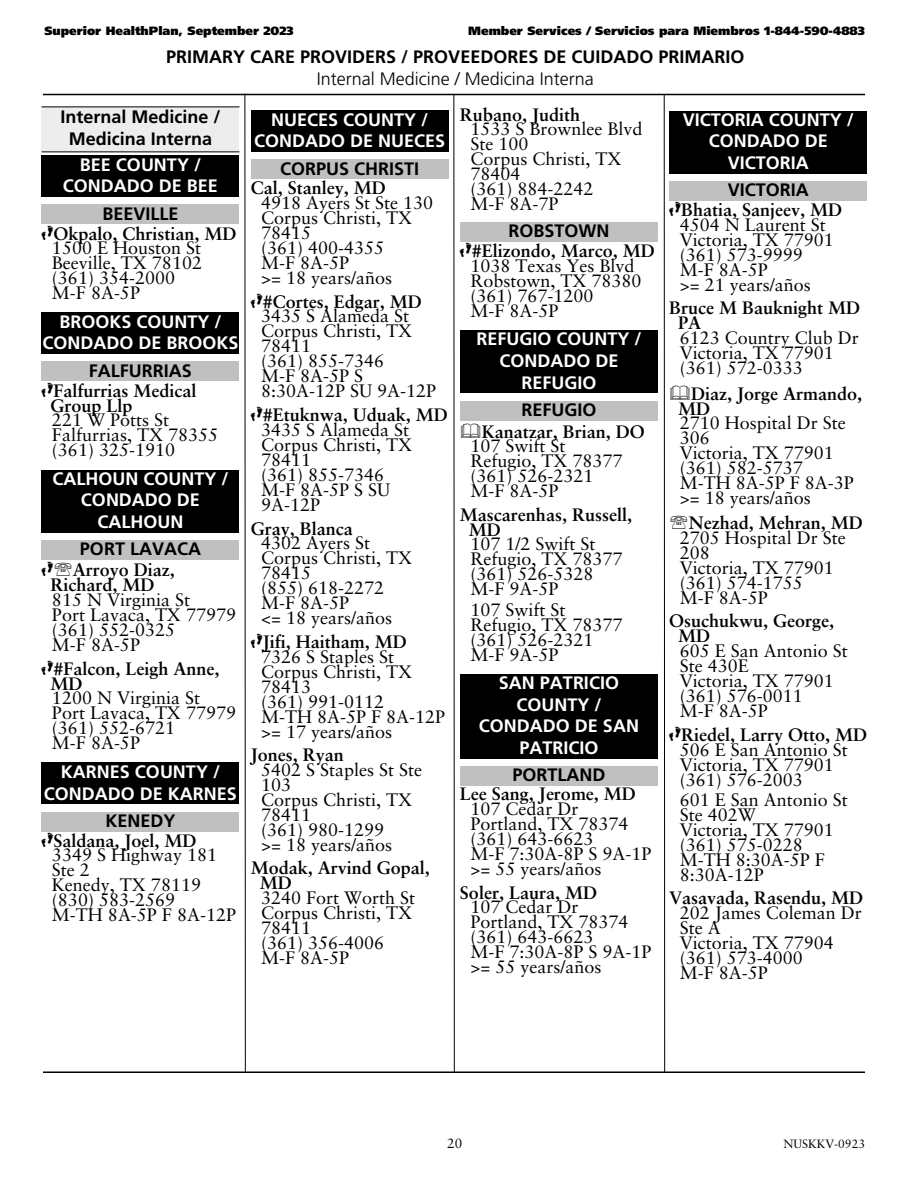
<style>
.page{position:relative;width:918px;height:1188px;background:#fff}
.page>*{position:absolute;margin:0;border:0;box-sizing:border-box;transform-origin:0 0}
.t1{font:18px/15px "Sabon LT Std";color:#000}
.t2{font:700 18px/15px "Sabon LT Std";color:#000}
.t3{font:700 18px/21.6px "Frutiger LT Std";color:#fff;text-align:center}
.t4{font:700 18px/21.6px "Frutiger LT Std";color:#000;text-align:center}
.t5{font:300 18px "Frutiger LT Std";color:#000}
.t6{font:13.5px "Sabon LT Std";color:#000}
.t7{font:900 12px "Frutiger LT Std";color:#000}
.t8{font:12px "Sabon LT Std";color:#000}
.s1{font-family:"Feet";font-weight:700}
.s2{font-weight:700}
.s3{font-family:"Feet"}
</style>
<div class="page">
<div style="left:41px;top:107px;width:198px;height:45px;background:#ededed"></div>
<hr style="left:41px;top:106px;width:198px;height:1px;background:#000">
<hr style="left:41px;top:151px;width:198px;height:1px;background:#000">
<div style="left:41px;top:156px;width:198px;height:41px;background:#000"></div>
<div style="left:41px;top:205px;width:198px;height:19px;background:#c0c0c0"></div>
<div style="left:41px;top:313px;width:198px;height:41px;background:#000"></div>
<div style="left:41px;top:362px;width:198px;height:19px;background:#c0c0c0"></div>
<div style="left:41px;top:470px;width:198px;height:63px;background:#000"></div>
<div style="left:41px;top:540px;width:198px;height:20px;background:#c0c0c0"></div>
<div style="left:41px;top:763px;width:198px;height:41px;background:#000"></div>
<div style="left:41px;top:812px;width:198px;height:19px;background:#c0c0c0"></div>
<div style="left:251px;top:111px;width:198px;height:41px;background:#000"></div>
<div style="left:251px;top:160px;width:198px;height:19px;background:#c0c0c0"></div>
<div style="left:460px;top:222px;width:198px;height:20px;background:#c0c0c0"></div>
<div style="left:460px;top:330px;width:198px;height:63px;background:#000"></div>
<div style="left:460px;top:401px;width:198px;height:19px;background:#c0c0c0"></div>
<div style="left:460px;top:674px;width:198px;height:84px;background:#000"></div>
<div style="left:460px;top:766px;width:198px;height:20px;background:#c0c0c0"></div>
<div style="left:669px;top:111px;width:198px;height:62px;background:#000"></div>
<div style="left:669px;top:181px;width:198px;height:20px;background:#c0c0c0"></div>
<hr style="left:43px;top:94px;width:822px;height:1px;background:#000">
<hr style="left:43px;top:1071px;width:822px;height:2px;background:#000">
<svg style="left:244px;top:93px;width:2px;height:979px;background:#7e7e7e"></svg>
<svg style="left:453px;top:95px;width:2px;height:977px;background:#7e7e7e"></svg>
<svg style="left:663px;top:93px;width:27px;height:979px"></svg>
<p class="t7" style="left:44px;top:26px;width:251px">Superior HealthPlan, September 2023</p>
<p class="t7" style="left:468px;top:26px;width:398px">Member Services / Servicios para Miembros 1-844-590-4883</p>
<p class="t4" style="left:166px;top:48px;width:580px">PRIMARY CARE PROVIDERS / PROVEEDORES DE CUIDADO PRIMARIO</p>
<p class="t5" style="left:317px;top:71px;width:279px">Internal Medicine / Medicina Interna</p>
<p class="t4" style="left:60px;top:108px;width:162px">Internal Medicine /<br>Medicina Interna</p>
<p class="t3" style="left:63px;top:156px;width:157px">BEE COUNTY /<br>CONDADO DE BEE</p>
<p class="t4" style="left:102px;top:204px;width:78px">BEEVILLE</p>
<p class="t1" style="left:52px;top:228px;width:186px;text-indent:-10px"><span class="s1">F</span><span class="s2">Okpalo, Christian, MD<br></span>1500 E Houston St<br>Beeville, TX 78102 (361) 354-2000<br>M-F 8A-5P</p>
<p class="t3" style="left:42px;top:313px;width:198px">BROOKS COUNTY /<br>CONDADO DE BROOKS</p>
<p class="t4" style="left:89px;top:361px;width:104px">FALFURRIAS</p>
<p class="t2" style="left:50px;top:385px;width:147px;text-indent:-9px"><span class="s3">F</span>Falfurrias Medical<br>Group Llp</p>
<p class="t1" style="left:52px;top:414px;width:168px">221 W Potts St<br>Falfurrias, TX 78355 (361) 325-1910</p>
<p class="t3" style="left:52px;top:470px;width:178px">CALHOUN COUNTY /<br>CONDADO DE<br>CALHOUN</p>
<p class="t4" style="left:80px;top:540px;width:123px">PORT LAVACA</p>
<p class="t2" style="left:50px;top:564px;width:126px;text-indent:-9px"><span class="s3">F</span> Arroyo Diaz,<br>Richard, MD</p>
<p class="t1" style="left:52px;top:594px;width:186px">815 N Virginia St<br>Port Lavaca, TX 77979 (361) 552-0325<br>M-F 8A-5P</p>
<p class="t2" style="left:50px;top:663px;width:171px;text-indent:-9px"><span class="s3">F</span>#Falcon, Leigh Anne,<br>MD</p>
<p class="t1" style="left:52px;top:692px;width:186px">1200 N Virginia St<br>Port Lavaca, TX 77979 (361) 552-6721<br>M-F 8A-5P</p>
<p class="t3" style="left:44px;top:763px;width:195px">KARNES COUNTY /<br>CONDADO DE KARNES</p>
<p class="t4" style="left:105px;top:812px;width:72px">KENEDY</p>
<p class="t1" style="left:52px;top:835px;width:186px;text-indent:-10px"><span class="s1">F</span><span class="s2">Saldana, Joel, MD<br></span>3349 S Highway 181<br>Ste 2<br>Kenedy, TX 78119 (830) 583-2569<br>M-TH 8A-5P F 8A-12P</p>
<p class="t3" style="left:254px;top:111px;width:193px">NUECES COUNTY /<br>CONDADO DE NUECES</p>
<p class="t4" style="left:280px;top:159px;width:141px">CORPUS CHRISTI</p>
<p class="t2" style="left:251px;top:182px;width:137px">Cal, Stanley, MD</p>
<p class="t1" style="left:261px;top:197px;width:174px">4918 Ayers St Ste 130<br>Corpus Christi, TX<br>78415<br>(361) 400-4355<br>M-F 8A-5P<br>&gt;= 18 years/años</p>
<p class="t1" style="left:261px;top:296px;width:177px;text-indent:-10px"><span class="s1">F</span><span class="s2">#Cortes, Edgar, MD<br></span>3435 S Alameda St<br>Corpus Christi, TX<br>78411<br>(361) 855-7346<br>M-F 8A-5P S<br>8:30A-12P SU 9A-12P</p>
<p class="t1" style="left:261px;top:409px;width:188px;text-indent:-10px"><span class="s1">F</span><span class="s2">#Etuknwa, Uduak, MD<br></span>3435 S Alameda St<br>Corpus Christi, TX<br>78411<br>(361) 855-7346<br>M-F 8A-5P S SU<br>9A-12P</p>
<p class="t2" style="left:251px;top:523px;width:104px">Gray, Blanca</p>
<p class="t1" style="left:261px;top:537px;width:153px">4302 Ayers St<br>Corpus Christi, TX<br>78415<br>(855) 618-2272<br>M-F 8A-5P<br>&lt;= 18 years/años</p>
<p class="t1" style="left:261px;top:636px;width:186px;text-indent:-10px"><span class="s1">F</span><span class="s2">Jifi, Haitham, MD<br></span>7326 S Staples St<br>Corpus Christi, TX<br>78413<br>(361) 991-0112<br>M-TH 8A-5P F 8A-12P &gt;= 17 years/años</p>
<p class="t2" style="left:251px;top:749px;width:95px">Jones, Ryan</p>
<p class="t1" style="left:261px;top:764px;width:163px">5402 S Staples St Ste<br>103<br>Corpus Christi, TX<br>78411<br>(361) 980-1299<br>&gt;= 18 years/años</p>
<p class="t2" style="left:260px;top:863px;width:172px;text-indent:-9px">Modak, Arvind Gopal,<br>MD</p>
<p class="t1" style="left:261px;top:892px;width:156px">3240 Fort Worth St<br>Corpus Christi, TX<br>78411<br>(361) 356-4006<br>M-F 8A-5P</p>
<p class="t2" style="left:460px;top:109px;width:122px">Rubano, Judith</p>
<p class="t1" style="left:470px;top:123px;width:174px">1533 S Brownlee Blvd<br>Ste 100<br>Corpus Christi, TX<br>78404<br>(361) 884-2242<br>M-F 8A-7P</p>
<p class="t4" style="left:508px;top:222px;width:103px">ROBSTOWN</p>
<p class="t1" style="left:470px;top:245px;width:186px;text-indent:-10px"><span class="s1">F</span><span class="s2">#Elizondo, Marco, MD<br></span>1038 Texas Yes Blvd<br>Robstown, TX 78380 (361) 767-1200<br>M-F 8A-5P</p>
<p class="t3" style="left:476px;top:330px;width:167px">REFUGIO COUNTY /<br>CONDADO DE<br>REFUGIO</p>
<p class="t4" style="left:521px;top:401px;width:77px">REFUGIO</p>
<p class="t2" style="left:482px;top:426px;width:165px">Kanatzar, Brian, DO</p>
<p class="t1" style="left:470px;top:440px;width:154px">107 Swift St<br>Refugio, TX 78377 (361) 526-2321<br>M-F 8A-5P</p>
<p class="t2" style="left:469px;top:509px;width:165px;text-indent:-9px">Mascarenhas, Russell,<br>MD</p>
<p class="t1" style="left:470px;top:538px;width:154px">107 1/2 Swift St<br>Refugio, TX 78377 (361) 526-5328<br>M-F 9A-5P</p>
<p class="t1" style="left:470px;top:604px;width:154px">107 Swift St<br>Refugio, TX 78377 (361) 526-2321<br>M-F 9A-5P</p>
<p class="t3" style="left:479px;top:674px;width:162px">SAN PATRICIO<br>COUNTY /<br>CONDADO DE SAN<br>PATRICIO</p>
<p class="t4" style="left:512px;top:766px;width:95px">PORTLAND</p>
<p class="t2" style="left:460px;top:788px;width:178px">Lee Sang, Jerome, MD</p>
<p class="t1" style="left:470px;top:803px;width:183px">107 Cedar Dr<br>Portland, TX 78374 (361) 643-6623<br>M-F 7:30A-8P S 9A-1P &gt;= 55 years/años</p>
<p class="t2" style="left:460px;top:887px;width:139px">Soler, Laura, MD</p>
<p class="t1" style="left:470px;top:901px;width:183px">107 Cedar Dr<br>Portland, TX 78374 (361) 643-6623<br>M-F 7:30A-8P S 9A-1P &gt;= 55 years/años</p>
<p class="t3" style="left:683px;top:111px;width:173px">VICTORIA COUNTY /<br>CONDADO DE<br>VICTORIA</p>
<p class="t4" style="left:728px;top:181px;width:83px">VICTORIA</p>
<p class="t1" style="left:680px;top:204px;width:164px;text-indent:-10px"><span class="s1">F</span><span class="s2">Bhatia, Sanjeev, MD<br></span>4504 N Laurent St<br>Victoria, TX 77901 (361) 573-9999<br>M-F 8A-5P<br>&gt;= 21 years/años</p>
<p class="t2" style="left:678px;top:302px;width:184px;text-indent:-9px">Bruce M Bauknight MD<br>PA</p>
<p class="t1" style="left:680px;top:332px;width:181px">6123 Country Club Dr<br>Victoria, TX 77901 (361) 572-0333</p>
<p class="t2" style="left:678px;top:388px;width:185px;text-indent:13px">Diaz, Jorge Armando,<br>MD</p>
<p class="t1" style="left:680px;top:417px;width:176px">2710 Hospital Dr Ste<br>306<br>Victoria, TX 77901 (361) 582-5737<br>M-TH 8A-5P F 8A-3P &gt;= 18 years/años</p>
<p class="t2" style="left:689px;top:517px;width:176px">Nezhad, Mehran, MD</p>
<p class="t1" style="left:680px;top:532px;width:168px">2705 Hospital Dr Ste<br>208<br>Victoria, TX 77901 (361) 574-1755<br>M-F 8A-5P</p>
<p class="t2" style="left:678px;top:615px;width:158px;text-indent:-9px">Osuchukwu, George,<br>MD</p>
<p class="t1" style="left:680px;top:645px;width:170px">605 E San Antonio St<br>Ste 430E<br>Victoria, TX 77901 (361) 576-0011<br>M-F 8A-5P</p>
<p class="t1" style="left:680px;top:729px;width:189px;text-indent:-10px"><span class="s1">F</span><span class="s2">Riedel, Larry Otto, MD<br></span>506 E San Antonio St<br>Victoria, TX 77901 (361) 576-2003</p>
<p class="t1" style="left:680px;top:794px;width:170px">601 E San Antonio St<br>Ste 402W<br>Victoria, TX 77901 (361) 575-0228<br>M-TH 8:30A-5P F<br>8:30A-12P</p>
<p class="t2" style="left:669px;top:892px;width:196px">Vasavada, Rasendu, MD</p>
<p class="t1" style="left:680px;top:907px;width:183px">202 James Coleman Dr<br>Ste A<br>Victoria, TX 77904 (361) 573-4000<br>M-F 8A-5P</p>
<p class="t6" style="left:447px;top:1138px;width:17px">20</p>
<p class="t8" style="left:784px;top:1139px;width:83px">NUSKKV-0923</p>
</div>
